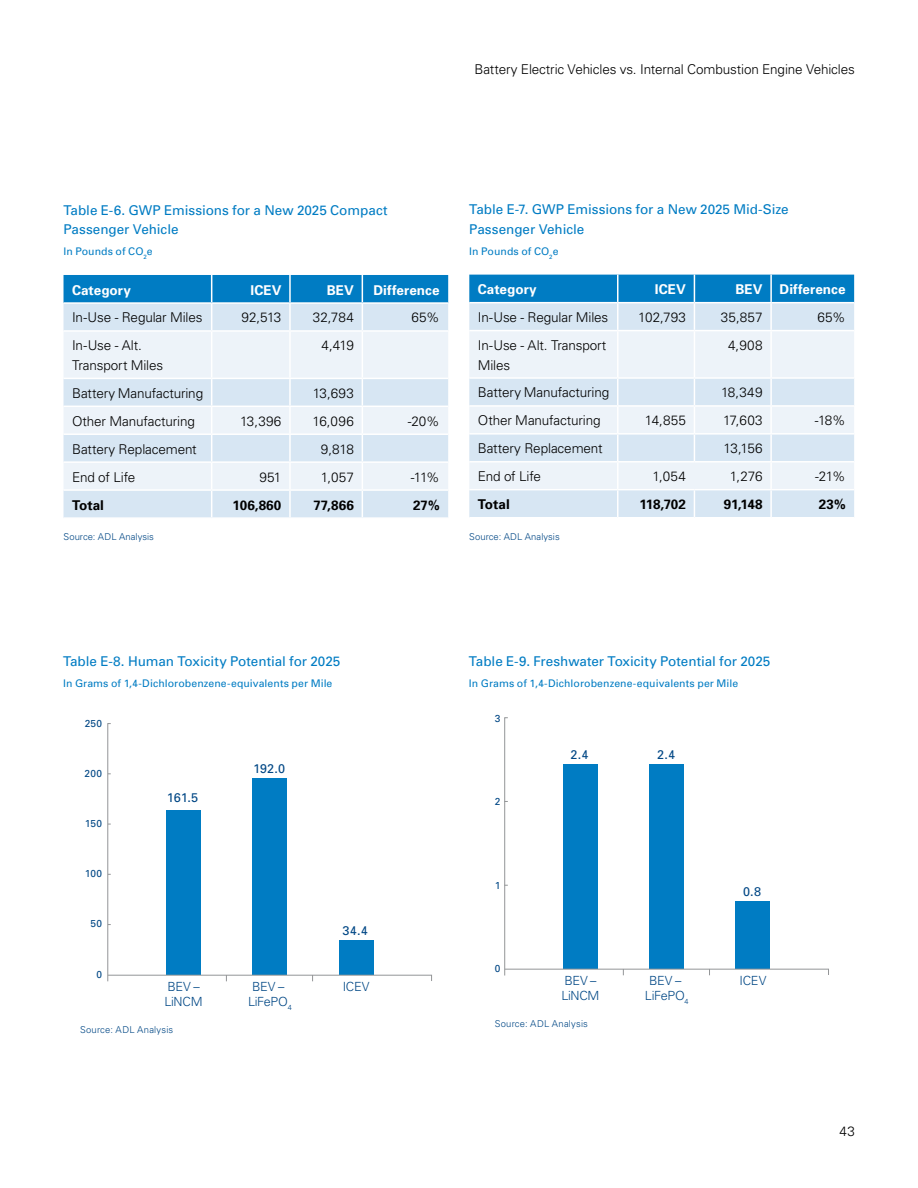
<style>
.page{position:relative;width:918px;height:1188px;background:#fff}
.page>*{position:absolute;margin:0;border:0;box-sizing:border-box;transform-origin:0 0}
.t1{font:300 13.5px/19.5px "Univers";letter-spacing:-.01em;color:#000}
.t2{font:13.5px/19.5px "Univers";letter-spacing:-.005em;color:#007cc3}
.t3{font:700 13.5px "Univers";letter-spacing:.005em;color:#fff}
.t4{font:700 13.5px "Univers";color:#000}
.t5{font:300 12.6px/15.1px "Univers";letter-spacing:-.02em;color:#004785;text-align:center}
.t6{font:12.6px "Univers";letter-spacing:-.005em;color:#004785}
.t7{font:10.5px "Univers";letter-spacing:.005em;color:#007cc3}
.t8{font:10.05px "Univers";letter-spacing:.035em;color:#004785}
.t9{font:300 9.45px "Univers";letter-spacing:.015em;color:#004785}
</style>
<div class="page">
<svg style="left:107px;top:723px;width:325px;height:259px"></svg>
<svg style="left:504px;top:717px;width:325px;height:259px"></svg>
<div style="left:469px;top:490px;width:385px;height:27px;background:#d7e6f3"></div>
<svg style="left:469px;top:331px;width:385px;height:158px;background:#e5eef6"></svg>
<svg style="left:469px;top:275px;width:385px;height:55px;background:#70b3dc"></svg>
<hr style="left:770px;top:303px;width:2px;height:27px;background:#fff">
<hr style="left:617px;top:379px;width:2px;height:26px;background:#fff">
<hr style="left:770px;top:379px;width:2px;height:26px;background:#fff">
<hr style="left:617px;top:435px;width:2px;height:26px;background:#fff">
<hr style="left:770px;top:435px;width:2px;height:26px;background:#fff">
<hr style="left:617px;top:490px;width:2px;height:27px;background:#fff">
<svg style="left:694px;top:490px;width:1px;height:27px"></svg>
<hr style="left:770px;top:490px;width:2px;height:27px;background:#fff">
<hr style="left:617px;top:331px;width:2px;height:46px;background:#fff">
<hr style="left:694px;top:331px;width:1px;height:46px;background:#fff">
<hr style="left:770px;top:331px;width:2px;height:46px;background:#fff">
<hr style="left:469px;top:377px;width:149px;height:2px;background:#fff">
<hr style="left:618px;top:377px;width:76px;height:2px;background:#fff">
<hr style="left:694px;top:377px;width:77px;height:2px;background:#fff">
<hr style="left:771px;top:377px;width:83px;height:2px;background:#fff">
<hr style="left:694px;top:405px;width:77px;height:2px;background:#fff">
<hr style="left:771px;top:405px;width:83px;height:2px;background:#fff">
<hr style="left:770px;top:407px;width:2px;height:26px;background:#fff">
<hr style="left:694px;top:433px;width:77px;height:2px;background:#fff">
<hr style="left:771px;top:433px;width:83px;height:2px;background:#fff">
<hr style="left:469px;top:405px;width:149px;height:2px;background:#fff">
<hr style="left:618px;top:405px;width:76px;height:2px;background:#fff">
<hr style="left:617px;top:407px;width:2px;height:26px;background:#fff">
<svg style="left:694px;top:379px;width:1px;height:82px"></svg>
<hr style="left:469px;top:433px;width:149px;height:2px;background:#fff">
<hr style="left:618px;top:433px;width:76px;height:2px;background:#fff">
<hr style="left:469px;top:461px;width:149px;height:2px;background:#fff">
<hr style="left:618px;top:461px;width:76px;height:2px;background:#fff">
<hr style="left:617px;top:463px;width:2px;height:26px;background:#fff">
<hr style="left:694px;top:461px;width:77px;height:2px;background:#fff">
<hr style="left:771px;top:461px;width:83px;height:2px;background:#fff">
<hr style="left:770px;top:463px;width:2px;height:26px;background:#fff">
<div style="left:64px;top:491px;width:384px;height:26px;background:#d7e6f3"></div>
<svg style="left:64px;top:332px;width:384px;height:157px;background:#e5eef6"></svg>
<svg style="left:64px;top:275px;width:384px;height:55px;background:#6fb2db"></svg>
<hr style="left:289px;top:379px;width:2px;height:27px;background:#fff">
<hr style="left:289px;top:435px;width:2px;height:26px;background:#fff">
<hr style="left:289px;top:491px;width:2px;height:26px;background:#fff">
<hr style="left:211px;top:332px;width:1px;height:46px;background:#fff">
<hr style="left:289px;top:332px;width:2px;height:46px;background:#fff">
<hr style="left:362px;top:332px;width:1px;height:46px;background:#fff">
<hr style="left:64px;top:378px;width:148px;height:1px;background:#fff">
<hr style="left:212px;top:378px;width:78px;height:1px;background:#fff">
<hr style="left:290px;top:378px;width:72px;height:1px;background:#fff">
<hr style="left:362px;top:378px;width:86px;height:1px;background:#fff">
<hr style="left:64px;top:406px;width:148px;height:1px;background:#fff">
<hr style="left:64px;top:433px;width:148px;height:2px;background:#fff">
<hr style="left:212px;top:406px;width:78px;height:1px;background:#fff">
<hr style="left:212px;top:433px;width:78px;height:2px;background:#fff">
<hr style="left:290px;top:406px;width:72px;height:1px;background:#fff">
<hr style="left:289px;top:407px;width:2px;height:26px;background:#fff">
<hr style="left:290px;top:433px;width:72px;height:2px;background:#fff">
<hr style="left:362px;top:406px;width:86px;height:1px;background:#fff">
<hr style="left:362px;top:433px;width:86px;height:2px;background:#fff">
<hr style="left:64px;top:461px;width:148px;height:2px;background:#fff">
<hr style="left:212px;top:461px;width:78px;height:2px;background:#fff">
<svg style="left:211px;top:379px;width:1px;height:138px"></svg>
<hr style="left:290px;top:461px;width:72px;height:2px;background:#fff">
<hr style="left:289px;top:463px;width:2px;height:26px;background:#fff">
<hr style="left:362px;top:461px;width:86px;height:2px;background:#fff">
<svg style="left:362px;top:379px;width:1px;height:138px"></svg>
<hr style="left:362px;top:489px;width:86px;height:2px;background:#fff">
<p class="t1" style="left:474px;top:59px;width:382px">Battery Electric Vehicles vs. Internal Combustion Engine Vehicles</p>
<p class="t2" style="left:64px;top:200px;width:326px">Table E-6. GWP Emissions for a New 2025 Compact<br>Passenger Vehicle</p>
<p class="t7" style="left:64px;top:245px;width:91px">In Pounds of CO<sub>2</sub>e</p>
<p class="t3" style="left:72px;top:281px;width:60px">Category</p>
<p class="t3" style="left:250px;top:281px;width:32px">ICEV</p>
<p class="t3" style="left:327px;top:281px;width:29px">BEV</p>
<p class="t3" style="left:373px;top:281px;width:68px">Difference</p>
<p class="t1" style="left:72px;top:308px;width:132px">In-Use - Regular Miles</p>
<p class="t1" style="left:241px;top:308px;width:41px">92,513</p>
<p class="t1" style="left:313px;top:308px;width:42px">32,784</p>
<p class="t1" style="left:412px;top:308px;width:30px">65%</p>
<p class="t1" style="left:72px;top:335px;width:93px">In-Use - Alt.<br>Transport Miles</p>
<p class="t1" style="left:322px;top:335px;width:34px">4,419</p>
<p class="t1" style="left:72px;top:383px;width:133px">Battery Manufacturing</p>
<p class="t1" style="left:313px;top:383px;width:43px">13,693</p>
<p class="t1" style="left:72px;top:411px;width:124px">Other Manufacturing</p>
<p class="t1" style="left:240px;top:411px;width:43px">13,396</p>
<p class="t1" style="left:313px;top:411px;width:43px">16,096</p>
<p class="t1" style="left:408px;top:411px;width:33px">-20%</p>
<p class="t1" style="left:72px;top:439px;width:126px">Battery Replacement</p>
<p class="t1" style="left:321px;top:439px;width:34px">9,818</p>
<p class="t1" style="left:72px;top:467px;width:65px">End of Life</p>
<p class="t1" style="left:259px;top:467px;width:24px">951</p>
<p class="t1" style="left:321px;top:467px;width:35px">1,057</p>
<p class="t1" style="left:411px;top:467px;width:30px">-11%</p>
<p class="t4" style="left:72px;top:496px;width:34px">Total</p>
<p class="t4" style="left:233px;top:496px;width:50px">106,860</p>
<p class="t4" style="left:314px;top:496px;width:42px">77,866</p>
<p class="t4" style="left:413px;top:496px;width:28px">27%</p>
<p class="t9" style="left:64px;top:531px;width:92px">Source: ADL Analysis</p>
<p class="t2" style="left:469px;top:200px;width:321px">Table E-7. GWP Emissions for a New 2025 Mid-Size<br>Passenger Vehicle</p>
<p class="t7" style="left:469px;top:245px;width:91px">In Pounds of CO<sub>2</sub>e</p>
<p class="t3" style="left:478px;top:281px;width:60px">Category</p>
<p class="t3" style="left:655px;top:281px;width:32px">ICEV</p>
<p class="t3" style="left:736px;top:281px;width:29px">BEV</p>
<p class="t3" style="left:780px;top:281px;width:68px">Difference</p>
<p class="t1" style="left:478px;top:307px;width:132px">In-Use - Regular Miles</p>
<p class="t1" style="left:638px;top:307px;width:49px">102,793</p>
<p class="t1" style="left:721px;top:307px;width:43px">35,857</p>
<p class="t1" style="left:817px;top:307px;width:30px">65%</p>
<p class="t1" style="left:478px;top:335px;width:130px">In-Use - Alt. Transport<br>Miles</p>
<p class="t1" style="left:728px;top:335px;width:36px">4,908</p>
<p class="t1" style="left:478px;top:383px;width:133px">Battery Manufacturing</p>
<p class="t1" style="left:721px;top:383px;width:43px">18,349</p>
<p class="t1" style="left:478px;top:410px;width:124px">Other Manufacturing</p>
<p class="t1" style="left:645px;top:410px;width:43px">14,855</p>
<p class="t1" style="left:723px;top:410px;width:41px">17,603</p>
<p class="t1" style="left:815px;top:410px;width:32px">-18%</p>
<p class="t1" style="left:478px;top:438px;width:126px">Battery Replacement</p>
<p class="t1" style="left:724px;top:438px;width:40px">13,156</p>
<p class="t1" style="left:478px;top:466px;width:65px">End of Life</p>
<p class="t1" style="left:652px;top:466px;width:35px">1,054</p>
<p class="t1" style="left:730px;top:466px;width:34px">1,276</p>
<p class="t1" style="left:815px;top:466px;width:32px">-21%</p>
<p class="t4" style="left:478px;top:496px;width:34px">Total</p>
<p class="t4" style="left:640px;top:496px;width:48px">118,702</p>
<p class="t4" style="left:724px;top:496px;width:40px">91,148</p>
<p class="t4" style="left:819px;top:496px;width:28px">23%</p>
<p class="t9" style="left:469px;top:531px;width:92px">Source: ADL Analysis</p>
<p class="t2" style="left:63px;top:651px;width:279px">Table E-8. Human Toxicity Potential for 2025</p>
<p class="t7" style="left:63px;top:677px;width:271px">In Grams of 1,4-Dichlorobenzene-equivalents per Mile</p>
<p class="t8" style="left:85px;top:717px;width:19px">250</p>
<p class="t8" style="left:85px;top:767px;width:19px">200</p>
<p class="t8" style="left:85px;top:817px;width:19px">150</p>
<p class="t8" style="left:85px;top:868px;width:19px">100</p>
<p class="t8" style="left:91px;top:918px;width:13px">50</p>
<p class="t8" style="left:97px;top:968px;width:7px">0</p>
<p class="t6" style="left:167px;top:790px;width:33px">161.5</p>
<p class="t5" style="left:164px;top:978px;width:40px;text-align:left">BEV –<br>LiNCM</p>
<p class="t9" style="left:80px;top:1024px;width:95px">Source: ADL Analysis</p>
<p class="t6" style="left:253px;top:761px;width:34px">192.0</p>
<p class="t5" style="left:248px;top:978px;width:45px">BEV –<br>LiFePO<sub>4</sub></p>
<p class="t6" style="left:343px;top:922px;width:27px">34.4</p>
<p class="t5" style="left:343px;top:978px;width:28px">ICEV</p>
<p class="t2" style="left:469px;top:651px;width:303px">Table E-9. Freshwater Toxicity Potential for 2025</p>
<p class="t7" style="left:469px;top:677px;width:271px">In Grams of 1,4-Dichlorobenzene-equivalents per Mile</p>
<p class="t8" style="left:495px;top:712px;width:7px">3</p>
<p class="t8" style="left:495px;top:795px;width:7px">2</p>
<p class="t8" style="left:495px;top:879px;width:7px">1</p>
<p class="t8" style="left:495px;top:962px;width:7px">0</p>
<p class="t6" style="left:571px;top:747px;width:19px">2.4</p>
<p class="t6" style="left:657px;top:747px;width:19px">2.4</p>
<p class="t5" style="left:561px;top:972px;width:40px;text-align:left">BEV –<br>LiNCM</p>
<p class="t5" style="left:645px;top:972px;width:45px">BEV –<br>LiFePO<sub>4</sub></p>
<p class="t9" style="left:495px;top:1018px;width:95px">Source: ADL Analysis</p>
<p class="t6" style="left:743px;top:884px;width:20px">0.8</p>
<p class="t5" style="left:740px;top:972px;width:28px">ICEV</p>
<p class="t1" style="left:839px;top:1121px;width:17px">43</p>
</div>
